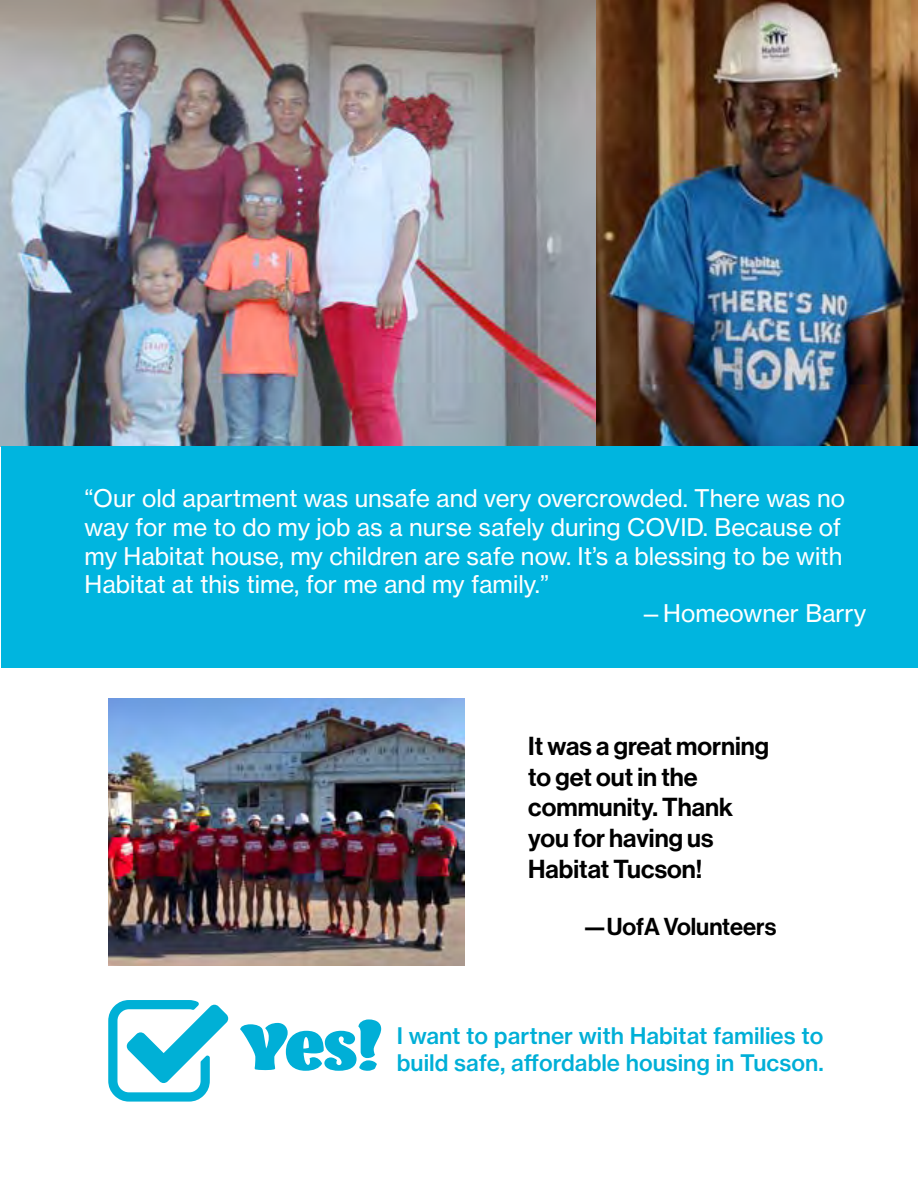
<style>
.page{position:relative;width:918px;height:1188px;background:#fff}
.page>*{position:absolute;margin:0;border:0;box-sizing:border-box;transform-origin:0 0}
.t1{font:66.6px "Barricada Pro";color:#00afd7}
.t2{font:25.5px/30.6px "N Haas Grotesk DS Pro 65 Md";color:#000}
.t3{font:24px "N Haas Grotesk TX Pro 55 Rg";color:#fff}
.t4{font:24px "N Haas Grotesk DS Pro 65 Md";color:#000}
.t5{font:22.5px "N Haas Grotesk TX Pro 65 Md";color:#00afd7}
</style>
<div class="page">
<img style="left:596px;top:1px;width:322px;height:445px">
<img style="left:0;top:0;width:596px;height:446px">
<div style="left:2px;top:446px;width:916px;height:222px;background:#00b5df"></div>
<svg style="left:108px;top:1000px;width:120px;height:102px"></svg>
<img style="left:108px;top:698px;width:357px;height:267px">
<p class="t3" style="left:85px;top:484px;width:762px">“Our old apartment was unsafe and very overcrowded. There was no</p>
<p class="t3" style="left:85px;top:512px;width:758px">way for me to do my job as a nurse safely during COVID. Because of</p>
<p class="t3" style="left:85px;top:541px;width:759px">my Habitat house, my children are safe now. It’s a blessing to be with</p>
<p class="t3" style="left:85px;top:570px;width:466px">Habitat at this time, for me and my family.”</p>
<p class="t3" style="left:639px;top:599px;width:228px">—Homeowner Barry</p>
<p class="t2" style="left:528px;top:731px;width:242px">It was a great morning to get out in the community. Thank you for having us<br>Habitat Tucson!</p>
<p class="t4" style="left:583px;top:913px;width:195px">—UofA Volunteers</p>
<h1 class="t1" style="left:241px;top:1008px;width:143px">Yes!</h1>
<p class="t5" style="left:397px;top:1022px;width:428px">I want to partner with Habitat families to</p>
<p class="t5" style="left:397px;top:1049px;width:428px">build safe, affordable housing in Tucson.</p>
</div>
